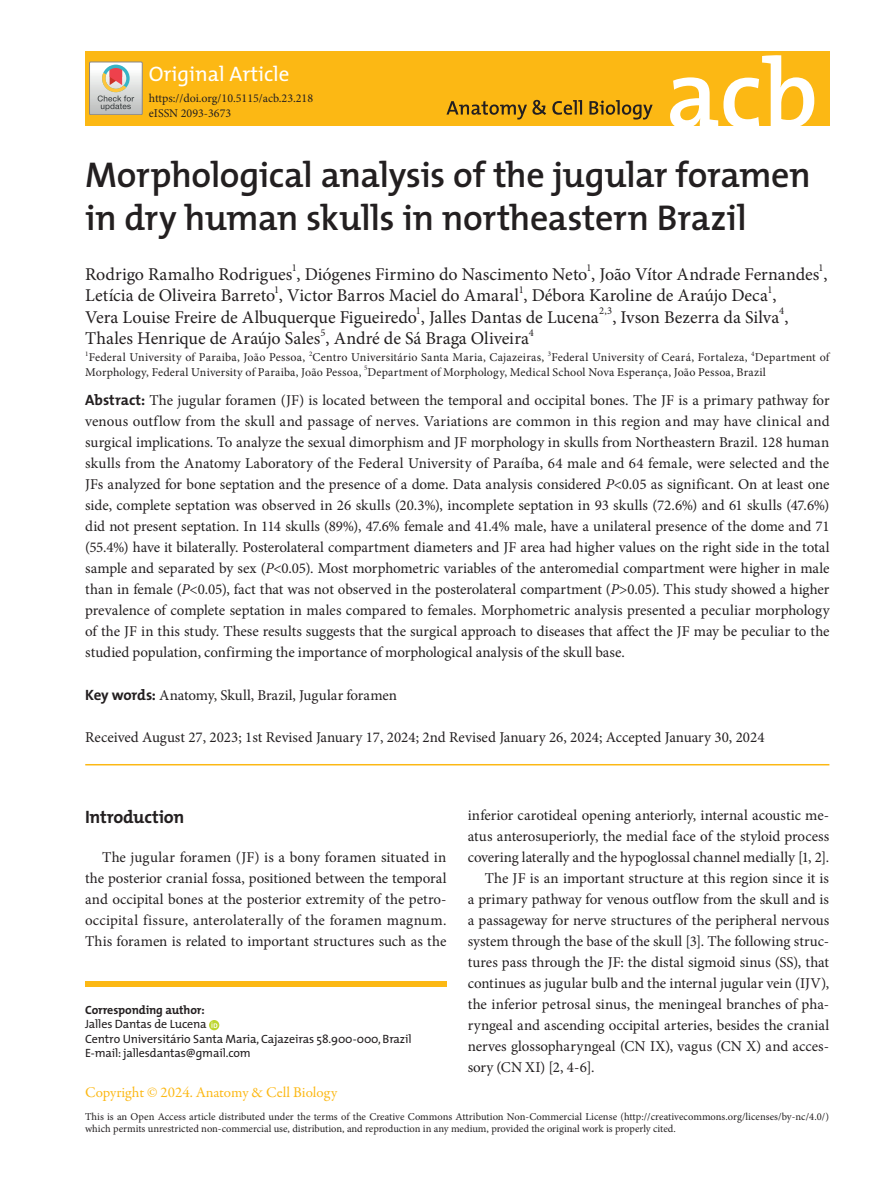
<style>
.page{position:relative;width:893px;height:1191px;background:#fff}
.page>*{position:absolute;margin:0;border:0;box-sizing:border-box;transform-origin:0 0}
.t1{font:600 36px/43.2px "The Mix";letter-spacing:-.015em;color:#231f20}
.t2{font:21px "The Mix";color:#fff}
.t3{font:18px "Minion Pro";letter-spacing:-.005em;color:#231f20}
.t4{font:700 18px "The Mix";letter-spacing:-.015em;color:#231f20}
.t5{font:15px/21px "Minion Pro";color:#231f20;text-align:justify}
.t6{font:15px "Garamond Premr Pro";color:#fcb814}
.t7{font:12px/14.4px "Minion Pro";letter-spacing:.015em;color:#231f20}
.t8{font:12px/14.4px "The Mix";letter-spacing:-.01em;color:#231f20}
.t9{font:10.5px/12.6px "Minion Pro";color:#231f20}
.t10{font:7.05px "Minion Pro";color:#231f20}
.s1{font-family:"The Mix";font-weight:700}
.s2{font-style:italic}
.s3{font-weight:700}
</style>
<div class="page">
<div style="left:85px;top:51px;width:744px;height:75px;background:#fcb814"></div>
<svg style="left:670px;top:55px;width:144px;height:71px"></svg>
<svg style="left:446px;top:100px;width:207px;height:20px"></svg>
<svg style="left:90px;top:62px;width:52px;height:53px;background:#cbc6c1"></svg>
<div style="left:85px;top:981px;width:361px;height:5px;background:#fcb814"></div>
<svg style="left:209px;top:1020px;width:10px;height:10px"></svg>
<svg style="left:212px;top:1021px;width:5px;height:6px"></svg>
<hr style="left:85px;top:764px;width:744px;height:1px;background:#fcb814">
<p class="t2" style="left:149px;top:57px;width:142px">Original Article</p>
<p class="t7" style="left:149px;top:91px;width:166px">https://doi.org/10.5115/acb.23.218 eISSN 2093-3673</p>
<p class="t1" style="left:85px;top:152px;width:727px">Morphological analysis of the jugular foramen in dry human skulls in northeastern Brazil</p>
<p class="t3" style="left:85px;top:262px;width:744px">Rodrigo Ramalho Rodrigues , Diógenes Firmino do Nascimento Neto , João Vítor Andrade Fernandes ,</p>
<p class="t9" style="left:292px;top:262px;width:7px">1</p>
<p class="t9" style="left:586px;top:262px;width:7px">1</p>
<p class="t9" style="left:818px;top:262px;width:7px">1</p>
<p class="t3" style="left:85px;top:283px;width:693px">Letícia de Oliveira Barreto , Victor Barros Maciel do Amaral , Débora Karoline de Araújo Deca ,</p>
<p class="t9" style="left:274px;top:283px;width:7px">1</p>
<p class="t9" style="left:519px;top:283px;width:7px">1</p>
<p class="t9" style="left:768px;top:283px;width:7px">1</p>
<p class="t3" style="left:85px;top:305px;width:515px">Vera Louise Freire de Albuquerque Figueiredo , Jalles Dantas de Lucena</p>
<p class="t9" style="left:416px;top:305px;width:7px">1</p>
<p class="t9" style="left:599px;top:305px;width:15px">2,3</p>
<p class="t3" style="left:612px;top:305px;width:178px">, Ivson Bezerra da Silva ,</p>
<p class="t9" style="left:779px;top:305px;width:7px">4</p>
<p class="t9" style="left:320px;top:326px;width:7px">5</p>
<p class="t9" style="left:529px;top:326px;width:7px">4</p>
<p class="t3" style="left:85px;top:327px;width:445px">Thales Henrique de Araújo Sales , André de Sá Braga Oliveira</p>
<p class="t10" style="left:85px;top:348px;width:5px">1</p>
<p class="t7" style="left:89px;top:350px;width:218px">Federal University of Paraiba, João Pessoa,</p>
<p class="t10" style="left:309px;top:348px;width:5px">2</p>
<p class="t7" style="left:313px;top:350px;width:233px">Centro Universitário Santa Maria, Cajazeiras,</p>
<p class="t10" style="left:548px;top:348px;width:5px">3</p>
<p class="t7" style="left:551px;top:350px;width:198px">Federal University of Ceará, Fortaleza,</p>
<p class="t10" style="left:751px;top:348px;width:5px">4</p>
<p class="t7" style="left:755px;top:350px;width:76px">Department of</p>
<p class="t7" style="left:85px;top:364px;width:278px">Morphology, Federal University of Paraiba, João Pessoa,</p>
<p class="t10" style="left:364px;top:363px;width:5px">5</p>
<p class="t7" style="left:368px;top:364px;width:400px">Department of Morphology, Medical School Nova Esperança, João Pessoa, Brazil</p>
<p class="t5" style="left:85px;top:390px;width:746px"><span class="s1">Abstract:</span> The jugular foramen (JF) is located between the temporal and occipital bones. The JF is a primary pathway for venous outflow from the skull and passage of nerves. Variations are common in this region and may have clinical and surgical implications. To analyze the sexual dimorphism and JF morphology in skulls from Northeastern Brazil. 128 human skulls from the Anatomy Laboratory of the Federal University of Paraíba, 64 male and 64 female, were selected and the JFs analyzed for bone septation and the presence of a dome. Data analysis considered <span class="s2">P</span>&lt;0.05 as significant. On at least one side, complete septation was observed in 26 skulls (20.3%), incomplete septation in 93 skulls (72.6%) and 61 skulls (47.6%) did not present septation. In 114 skulls (89%), 47.6% female and 41.4% male, have a unilateral presence of the dome and 71 (55.4%) have it bilaterally. Posterolateral compartment diameters and JF area had higher values on the right side in the total sample and separated by sex (<span class="s2">P</span>&lt;0.05). Most morphometric variables of the anteromedial compartment were higher in male than in female (<span class="s2">P</span>&lt;0.05), fact that was not observed in the posterolateral compartment (<span class="s2">P</span>&gt;0.05). This study showed a higher prevalence of complete septation in males compared to females. Morphometric analysis presented a peculiar morphology of the JF in this study. These results suggests that the surgical approach to diseases that affect the JF may be peculiar to the studied population, confirming the importance of morphological analysis of the skull base.</p>
<p class="t5" style="left:85px;top:684px;width:313px"><span class="s1">Key words:</span> Anatomy, Skull, Brazil, Jugular foramen</p>
<p class="t5" style="left:85px;top:726px;width:681px">Received August 27, 2023; 1st Revised January 17, 2024; 2nd Revised January 26, 2024; Accepted January 30, 2024</p>
<p class="t4" style="left:85px;top:802px;width:101px">Introduction</p>
<p class="t5" style="left:85px;top:847px;width:363px;text-indent:17px">The jugular foramen (JF) is a bony foramen situated in the posterior cranial fossa, positioned between the temporal and occipital bones at the posterior extremity of the petro&shy;occipital fissure, anterolaterally of the foramen magnum.<br>This foramen is related to important structures such as the</p>
<p class="t8" style="left:85px;top:1002px;width:328px"><span class="s3">Corresponding author:<br></span>Jalles Dantas de Lucena<br>Centro Universitário Santa Maria, Cajazeiras 58.900-000, Brazil E-mail: jallesdantas@gmail.com</p>
<p class="t6" style="left:85px;top:1083px;width:254px">Copyright © 2024. Anatomy &amp; Cell Biology</p>
<p class="t5" style="left:468px;top:805px;width:363px">inferior carotideal opening anteriorly, internal acoustic me-</p>
<p class="t5" style="left:468px;top:826px;width:363px">atus anterosuperiorly, the medial face of the styloid process</p>
<p class="t5" style="left:468px;top:847px;width:363px">covering laterally and the hypoglossal channel medially [1, 2].</p>
<p class="t5" style="left:485px;top:868px;width:346px">The JF is an important structure at this region since it is</p>
<p class="t5" style="left:468px;top:889px;width:363px">a primary pathway for venous outflow from the skull and is</p>
<p class="t5" style="left:468px;top:910px;width:363px">a passageway for nerve structures of the peripheral nervous</p>
<p class="t5" style="left:468px;top:931px;width:363px">system through the base of the skull [3]. The following struc-</p>
<p class="t5" style="left:468px;top:952px;width:363px">tures pass through the JF: the distal sigmoid sinus (SS), that</p>
<p class="t5" style="left:468px;top:973px;width:363px">continues as jugular bulb and the internal jugular vein (IJV),</p>
<p class="t5" style="left:468px;top:994px;width:363px">the inferior petrosal sinus, the meningeal branches of pha-</p>
<p class="t5" style="left:468px;top:1015px;width:363px">ryngeal and ascending occipital arteries, besides the cranial</p>
<p class="t5" style="left:468px;top:1036px;width:363px">nerves glossopharyngeal (CN IX), vagus (CN X) and acces-</p>
<p class="t5" style="left:468px;top:1057px;width:128px">sory (CN XI) [2, 4-6].</p>
<p class="t9" style="left:85px;top:1110px;width:745px">This is an Open Access article distributed under the terms of the Creative Commons Attribution Non-Commercial License (http://creativecommons.org/licenses/by-nc/4.0/) which permits unrestricted non-commercial use, distribution, and reproduction in any medium, provided the original work is properly cited.</p>
</div>
